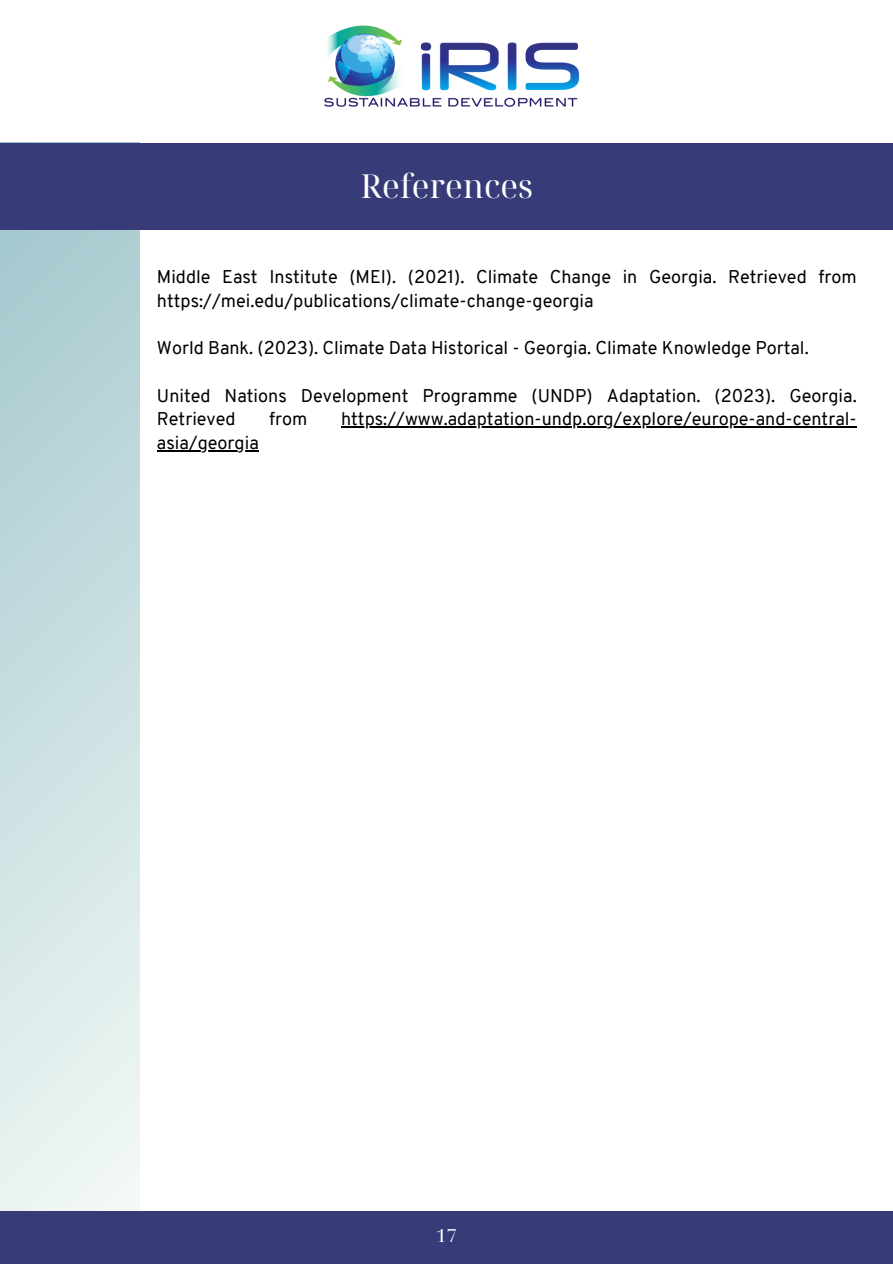
<style>
.page{position:relative;width:893px;height:1264px;background:#fff}
.page>*{position:absolute;margin:0;border:0;box-sizing:border-box;transform-origin:0 0}
.t1{font:33px "Noto Serif Display";color:#fff}
.t2{font:18px/23.7px "Overpass";color:#000}
.t3{font:18px "Noto Serif Display";color:#fff}
</style>
<div class="page">
<svg style="left:0;top:229px;width:139px;height:981px;background:#cbe0e1"></svg>
<div style="left:0;top:143px;width:892px;height:86px;background:#373c79"></div>
<img style="left:324px;top:25px;width:256px;height:82px">
<hr style="left:341px;top:426px;width:515px;height:1px;background:#000">
<hr style="left:157px;top:450px;width:102px;height:1px;background:#000">
<div style="left:0;top:1210px;width:892px;height:53px;background:#373c79"></div>
<p class="t1" style="left:360px;top:163px;width:174px">References</p>
<p class="t2" style="left:157px;top:267px;width:701px">Middle East Institute (MEI). (2021). Climate Change in Georgia. Retrieved from https://mei.edu/publications/climate-change-georgia</p>
<p class="t2" style="left:157px;top:338px;width:653px">World Bank. (2023). Climate Data Historical - Georgia. Climate Knowledge Portal.</p>
<p class="t2" style="left:157px;top:385px;width:701px">United Nations Development Programme (UNDP) Adaptation. (2023). Georgia.<br>Retrieved</p>
<p class="t2" style="left:269px;top:409px;width:40px">from</p>
<p class="t2" style="left:341px;top:409px;width:517px">https://www.adaptation-undp.org/explore/europe-and-central-</p>
<p class="t2" style="left:157px;top:432px;width:103px">asia/georgia</p>
<p class="t3" style="left:436px;top:1222px;width:22px">17</p>
</div>
